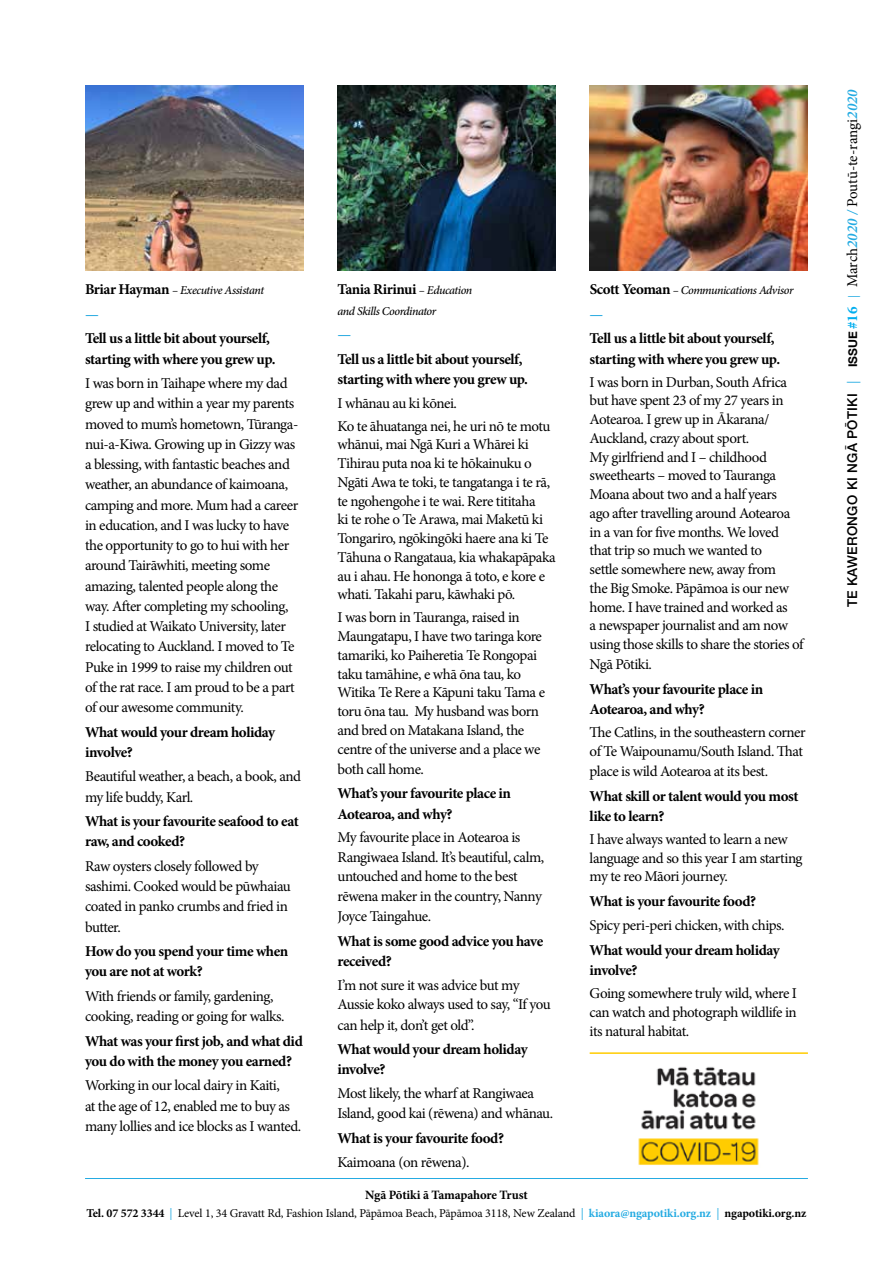
<style>
.page{position:relative;width:893px;height:1263px;background:#fff}
.page>*{position:absolute;margin:0;border:0;box-sizing:border-box;transform-origin:0 0}
.t1{font:15px/18.8px "Minion Pro";letter-spacing:-.035em;color:#000}
.t2{font:700 15px/20.2px "Minion Pro";letter-spacing:-.035em;color:#000}
.t3{font:700 15px "Minion Pro";color:#28aae1}
.t4{font:500 13.5px "Helvetica Neue";letter-spacing:.02em;color:#000}
.t5{font:700 12.75px "Minion Pro";letter-spacing:-.015em;color:#000}
.t6{font:12px "Minion Pro";letter-spacing:-.015em;color:#000}
.t7{font:italic 500 12px "Minion Pro";letter-spacing:-.04em;color:#000}
.s1{font-weight:700;font-style:normal;font-size:15px}
.s2{font-weight:500;font-style:italic;font-size:12px}
.s3{font-weight:700}
.s4{color:#24abe2}
.s5{font-weight:700;color:#24abe2}
.s6{font-family:"Minion Pro";font-weight:400;color:#24abe2}
.s7{font-weight:700;font-size:12px}
.s8{font-family:"Minion Pro";font-weight:700;font-size:15px;color:#00aeef}
.s9{font-family:"Minion Pro";font-weight:400;font-size:12px;color:#24abe2}
.s10{font-family:"Minion Pro";font-weight:400;font-size:15px}
.s11{font-family:"Minion Pro";font-weight:600;font-style:italic;font-size:15px;color:#24abe2}
</style>
<div class="page">
<hr style="left:85px;top:1178px;width:723px;height:1px;background:#24abe2">
<img style="left:85px;top:85px;width:218px;height:185px">
<img style="left:337px;top:85px;width:219px;height:185px">
<img style="left:590px;top:85px;width:218px;height:185px">
<img style="left:638px;top:1067px;width:121px;height:98px">
<hr style="left:590px;top:1052px;width:218px;height:2px;background:#fc0">
<p class="t7" style="left:85px;top:282px;width:181px"><span class="s1">Briar Hayman</span> – Executive Assistant</p>
<p class="t3" style="left:85px;top:304px;width:15px">—</p>
<p class="t2" style="left:85px;top:328px;width:192px">Tell us a little bit about yourself, starting with where you grew up.</p>
<p class="t1" style="left:85px;top:373px;width:215px;line-height:20.2px">I was born in Taihape where my dad grew up and within a year my parents moved to mum’s hometown, Tūranga&shy;nui-a-Kiwa. Growing up in Gizzy was a blessing, with fantastic beaches and weather, an abundance of kaimoana, camping and more. Mum had a career in education, and I was lucky to have the opportunity to go to hui with her around Tairāwhiti, meeting some amazing, talented people along the way. After completing my schooling,<br>I studied at Waikato University, later relocating to Auckland. I moved to Te Puke in 1999 to raise my children out of the rat race. I am proud to be a part of our awesome community.</p>
<p class="t2" style="left:85px;top:722px;width:192px">What would your dream holiday involve?</p>
<p class="t1" style="left:85px;top:767px;width:218px;line-height:20.2px">Beautiful weather, a beach, a book, and my life buddy, Karl.</p>
<p class="t2" style="left:85px;top:811px;width:215px">What is your favourite seafood to eat raw, and cooked?</p>
<p class="t1" style="left:85px;top:856px;width:207px;line-height:20.2px">Raw oysters closely followed by sashimi. Cooked would be pūwhaiau coated in panko crumbs and fried in butter.</p>
<p class="t2" style="left:85px;top:941px;width:205px">How do you spend your time when you are not at work?</p>
<p class="t1" style="left:85px;top:986px;width:201px;line-height:20.2px">With friends or family, gardening, cooking, reading or going for walks.</p>
<p class="t2" style="left:85px;top:1031px;width:219px">What was your first job, and what did you do with the money you earned?</p>
<p class="t1" style="left:85px;top:1076px;width:218px;line-height:20.2px">Working in our local dairy in Kaiti,<br>at the age of 12, enabled me to buy as many lollies and ice blocks as I wanted.</p>
<p class="t2" style="left:338px;top:279px;width:136px">Tania Ririnui <span class="s2">– Education</span></p>
<p class="t7" style="left:337px;top:303px;width:100px">and Skills Coordinator</p>
<p class="t3" style="left:338px;top:324px;width:15px">—</p>
<p class="t2" style="left:338px;top:349px;width:192px">Tell us a little bit about yourself, starting with where you grew up.</p>
<p class="t1" style="left:338px;top:391px;width:214px;line-height:23px">I whānau au ki kōnei.<br>Ko te āhuatanga nei, he uri nō te motu</p>
<p class="t1" style="left:338px;top:435px;width:220px">whānui, mai Ngā Kuri a Whārei ki Tihirau puta noa ki te hōkainuku o Ngāti Awa te toki, te tangatanga i te rā, te ngohengohe i te wai. Rere tititaha<br>ki te rohe o Te Arawa, mai Maketū ki Tongariro, ngōkingōki haere ana ki Te Tāhuna o Rangataua, kia whakapāpaka au i ahau. He hononga ā toto, e kore e whati. Takahi paru, kāwhaki pō.</p>
<p class="t1" style="left:338px;top:608px;width:209px">I was born in Tauranga, raised in Maungatapu, I have two taringa kore tamariki, ko Paiheretia Te Rongopai taku tamāhine, e whā ōna tau, ko Witika Te Rere a Kāpuni taku Tama e toru ōna tau. My husband was born and bred on Matakana Island, the centre of the universe and a place we</p>
<p class="t1" style="left:338px;top:760px;width:88px">both call home.</p>
<p class="t2" style="left:338px;top:783px;width:175px">What’s your favourite place in<br>Aotearoa, and why?</p>
<p class="t1" style="left:338px;top:828px;width:208px;line-height:19.6px">My favourite place in Aotearoa is<br>Rangiwaea Island. It’s beautiful, calm, untouched and home to the best rēwena maker in the country, Nanny<br>Joyce Taingahue.</p>
<p class="t2" style="left:338px;top:931px;width:207px">What is some good advice you have received?</p>
<p class="t1" style="left:338px;top:975px;width:215px;line-height:19.8px">I’m not sure it was advice but my<br>Aussie koko always used to say, “If you can help it, don’t get old”.</p>
<p class="t2" style="left:338px;top:1039px;width:192px">What would your dream holiday involve?</p>
<p class="t1" style="left:338px;top:1083px;width:217px;line-height:20.2px">Most likely, the wharf at Rangiwaea<br>Island, good kai (rēwena) and whānau.</p>
<p class="t2" style="left:338px;top:1127px;width:168px">What is your favourite food?</p>
<p class="t1" style="left:338px;top:1153px;width:133px">Kaimoana (on rēwena).</p>
<p class="t7" style="left:590px;top:282px;width:205px"><span class="s1">Scott Yeoman</span> – Communications Advisor</p>
<p class="t3" style="left:590px;top:304px;width:15px">—</p>
<p class="t2" style="left:590px;top:328px;width:192px">Tell us a little bit about yourself, starting with where you grew up.</p>
<p class="t1" style="left:590px;top:373px;width:215px">I was born in Durban, South Africa but have spent 23 of my 27 years in<br>Aotearoa. I grew up in Ākarana/<br>Auckland, crazy about sport.<br>My girlfriend and I – childhood sweethearts – moved to Tauranga<br>Moana about two and a half years<br>ago after travelling around Aotearoa in a van for five months. We loved that trip so much we wanted to<br>settle somewhere new, away from<br>the Big Smoke. Pāpāmoa is our new home. I have trained and worked as<br>a newspaper journalist and am now using those skills to share the stories of</p>
<p class="t1" style="left:590px;top:655px;width:64px">Ngā Pōtiki.</p>
<p class="t2" style="left:590px;top:679px;width:175px">What’s your favourite place in<br>Aotearoa, and why?</p>
<p class="t1" style="left:590px;top:723px;width:218px">The Catlins, in the southeastern corner of Te Waipounamu/South Island. That</p>
<p class="t1" style="left:590px;top:762px;width:180px">place is wild Aotearoa at its best.</p>
<p class="t2" style="left:590px;top:786px;width:210px">What skill or talent would you most like to learn?</p>
<p class="t1" style="left:590px;top:830px;width:214px">I have always wanted to learn a new language and so this year I am starting my te reo Māori journey.</p>
<p class="t2" style="left:590px;top:891px;width:168px">What is your favourite food?</p>
<p class="t1" style="left:590px;top:916px;width:196px">Spicy peri-peri chicken, with chips.</p>
<p class="t2" style="left:590px;top:940px;width:192px">What would your dream holiday involve?</p>
<p class="t1" style="left:590px;top:984px;width:209px;text-align:justify">Going somewhere truly wild, where I can watch and photograph wildlife in its natural habitat.</p>
<p class="t5" style="left:365px;top:1186px;width:164px">Ngā Pōtiki ā Tamapahore Trust</p>
<p class="t6" style="left:87px;top:1205px;width:721px"><span class="s3">Tel. 07 572 3344</span> <span class="s4">|</span> Level 1, 34 Gravatt Rd, Fashion Island, Pāpāmoa Beach, Pāpāmoa 3118, New Zealand <span class="s4">|</span> <span class="s5">kiaora@ngapotiki.org.nz</span> <span class="s4">|</span> <span class="s3">ngapotiki.org.nz</span></p>
<p class="t4" style="left:841px;top:607px;width:519px;rotate:-90deg">TE KAWERONGO KI NGĀ PŌTIKI <span class="s6">|</span> <span class="s7">ISSUE</span> <span class="s8">#16</span> <span class="s9">|</span> <span class="s10">March</span><span class="s11">2020 /</span> <span class="s10">Poutū-te-rangi</span><span class="s11">2020</span></p>
</div>
